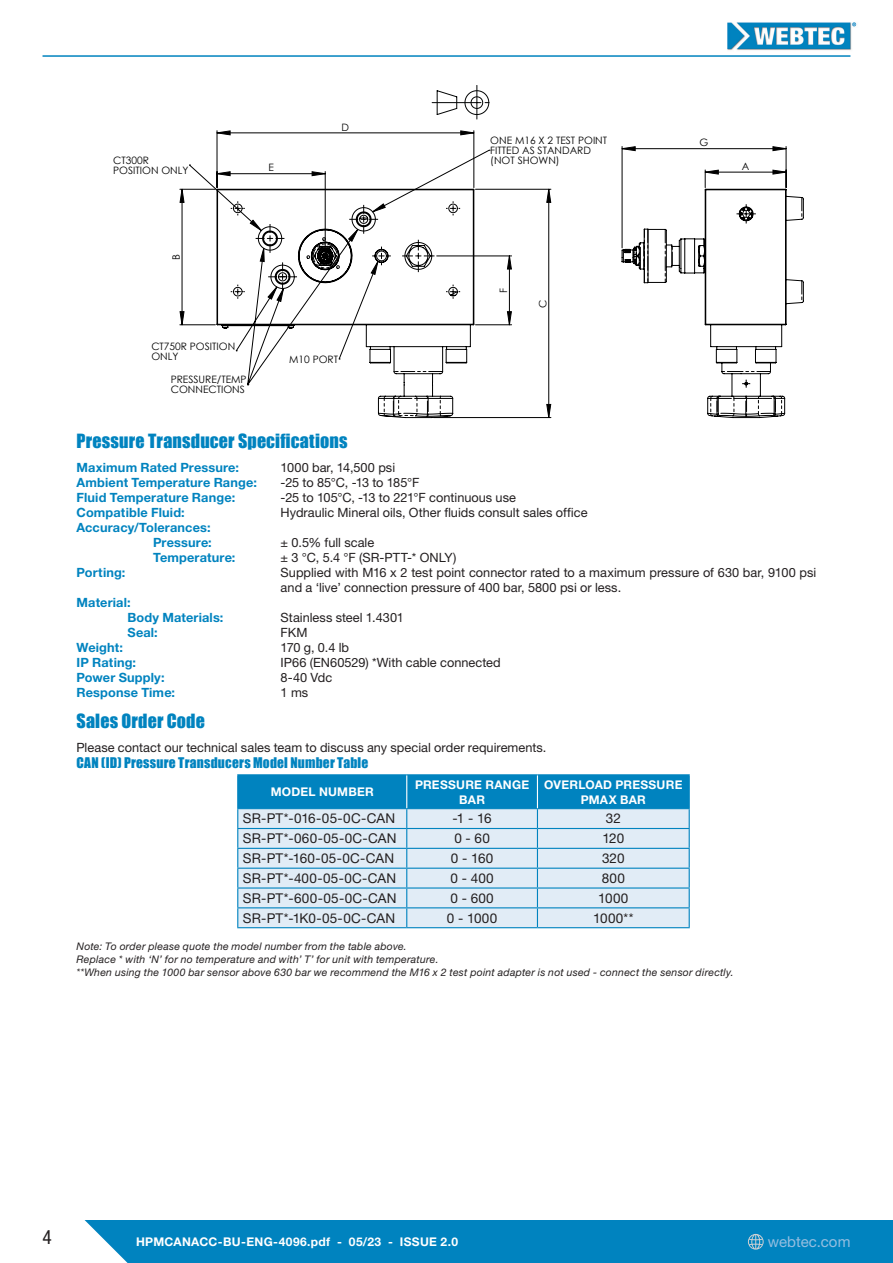
<style>
.page{position:relative;width:893px;height:1263px;background:#fff}
.page>*{position:absolute;margin:0;border:0;box-sizing:border-box;transform-origin:0 0}
.t1{font:condensed 19.5px "Helvetica Neue LT Std";color:#231f20}
.Specifications_heading{font:18px "Impact";letter-spacing:.01em;color:#0083bf}
.t2{font:15px "Helvetica Neue LT Std";letter-spacing:.005em;color:#94bee0}
.Table_text{font:13.5px "Helvetica Neue LT Std";letter-spacing:.015em;color:#231f20}
.Impact_sub_heading{font:13.5px "Impact";letter-spacing:.015em;color:#0083bf}
.Specifications_text{font:12.75px/15px "Helvetica Neue LT Std";color:#231f20}
.Specifications_text-2{font:700 12.75px "Helvetica Neue LT Std";letter-spacing:.01em;color:#0083bf}
.Table_heading{font:700 12px/15px "Helvetica Neue LT Std";letter-spacing:.02em;color:#fff;text-align:center}
.Table_footnote_italic{font:italic 10.5px "Helvetica Neue LT Std";letter-spacing:.02em;color:#231f20}
.t3{font:10.2px/9.9px "Century Gothic";color:#000}
</style>
<div class="page">
<img style="left:727px;top:22px;width:130px;height:28px">
<hr style="left:43px;top:55px;width:807px;height:2px;background:#0083bf">
<div style="left:0;top:1220px;width:893px;height:43px;background:#0083bf"></div>
<svg style="left:748px;top:1234px;width:16px;height:15px"></svg>
<svg style="left:0;top:1220px;width:128px;height:43px"></svg>
<hr style="left:237px;top:774px;width:170px;height:1px;background:#0083bf">
<hr style="left:407px;top:774px;width:130px;height:1px;background:#0083bf">
<hr style="left:537px;top:774px;width:153px;height:1px;background:#0083bf">
<svg style="left:237px;top:775px;width:453px;height:152px;background:#a4cfe7"></svg>
<hr style="left:237px;top:927px;width:170px;height:1px;background:#0083bf">
<hr style="left:407px;top:927px;width:130px;height:1px;background:#0083bf">
<hr style="left:537px;top:927px;width:153px;height:1px;background:#0083bf">
<hr style="left:406px;top:775px;width:1px;height:33px;background:#fff">
<hr style="left:537px;top:775px;width:1px;height:33px;background:#fff">
<svg style="left:432px;top:85px;width:58px;height:34px"></svg>
<svg style="left:378px;top:396px;width:75px;height:21px"></svg>
<svg style="left:189px;top:150px;width:363px;height:237px"></svg>
<hr style="left:475px;top:324px;width:37px;height:1px;background:#000">
<hr style="left:437px;top:256px;width:75px;height:1px;background:#000">
<hr style="left:434px;top:417px;width:117px;height:1px;background:#000">
<hr style="left:475px;top:189px;width:76px;height:1px;background:#000">
<hr style="left:180px;top:189px;width:35px;height:1px;background:#000">
<hr style="left:180px;top:324px;width:35px;height:1px;background:#000">
<hr style="left:474px;top:131px;width:1px;height:57px;background:#000">
<hr style="left:325px;top:172px;width:1px;height:82px;background:#000">
<svg style="left:231px;top:201px;width:160px;height:101px"></svg>
<svg style="left:621px;top:146px;width:183px;height:272px"></svg>
<svg style="left:507px;top:189px;width:44px;height:229px"></svg>
<svg style="left:180px;top:189px;width:4px;height:136px"></svg>
<svg style="left:217px;top:130px;width:257px;height:58px"></svg>
<p class="t3" style="left:113px;top:155px;width:77px">CT300R<br>POSITION ONLY</p>
<p class="t3" style="left:171px;top:260px;width:7px;rotate:-90deg">B</p>
<p class="t3" style="left:268px;top:163px;width:7px">E</p>
<p class="t3" style="left:342px;top:122px;width:9px">D</p>
<p class="t3" style="left:151px;top:341px;width:85px">CT750R POSITION<br>ONLY</p>
<p class="t3" style="left:171px;top:375px;width:77px">PRESSURE/TEMP<br>CONNECTIONS</p>
<p class="t3" style="left:289px;top:354px;width:50px">M10 PORT</p>
<p class="t3" style="left:490px;top:135px;width:118px">ONE M16 X 2 TEST POINT<br>FITTED AS STANDARD (NOT SHOWN)</p>
<p class="t3" style="left:498px;top:293px;width:6px;rotate:-90deg">F</p>
<p class="t3" style="left:538px;top:308px;width:10px;rotate:-90deg">C</p>
<p class="t3" style="left:700px;top:138px;width:10px">G</p>
<p class="t3" style="left:742px;top:161px;width:9px">A</p>
<p class="Specifications_heading" style="left:77px;top:426px;width:272px">Pressure Transducer Specifications</p>
<p class="Specifications_text-2" style="left:77px;top:459px;width:164px">Maximum Rated Pressure:</p>
<p class="Specifications_text" style="left:281px;top:459px;width:116px">1000 bar, 14,500 psi</p>
<p class="Specifications_text-2" style="left:77px;top:474px;width:182px">Ambient Temperature Range:</p>
<p class="Specifications_text" style="left:281px;top:474px;width:140px">-25 to 85°C, -13 to 185°F</p>
<p class="Specifications_text-2" style="left:77px;top:489px;width:160px">Fluid Temperature Range:</p>
<p class="Specifications_text" style="left:281px;top:489px;width:237px">-25 to 105°C, -13 to 221°F continuous use</p>
<p class="Specifications_text-2" style="left:77px;top:504px;width:110px">Compatible Fluid:</p>
<p class="Specifications_text" style="left:281px;top:504px;width:309px">Hydraulic Mineral oils, Other fluids consult sales office</p>
<p class="Specifications_text-2" style="left:77px;top:519px;width:136px">Accuracy/Tolerances:</p>
<p class="Specifications_text-2" style="left:153px;top:534px;width:60px">Pressure:</p>
<p class="Specifications_text" style="left:281px;top:534px;width:95px">± 0.5% full scale</p>
<p class="Specifications_text-2" style="left:153px;top:549px;width:84px">Temperature:</p>
<p class="Specifications_text" style="left:281px;top:549px;width:177px">± 3 °C, 5.4 °F (SR-PTT-* ONLY)</p>
<p class="Specifications_text-2" style="left:77px;top:564px;width:50px">Porting:</p>
<p class="Specifications_text" style="left:281px;top:564px;width:537px">Supplied with M16 x 2 test point connector rated to a maximum pressure of 630 bar, 9100 psi and a ‘live’ connection pressure of 400 bar, 5800 psi or less.</p>
<p class="Specifications_text-2" style="left:77px;top:594px;width:56px">Material:</p>
<p class="Specifications_text-2" style="left:128px;top:609px;width:97px">Body Materials:</p>
<p class="Specifications_text" style="left:281px;top:609px;width:125px">Stainless steel 1.4301</p>
<p class="Specifications_text-2" style="left:128px;top:624px;width:32px">Seal:</p>
<p class="Specifications_text" style="left:281px;top:624px;width:28px">FKM</p>
<p class="Specifications_text-2" style="left:77px;top:639px;width:48px">Weight:</p>
<p class="Specifications_text" style="left:281px;top:639px;width:70px">170 g, 0.4 lb</p>
<p class="Specifications_text-2" style="left:77px;top:654px;width:61px">IP Rating:</p>
<p class="Specifications_text" style="left:281px;top:654px;width:222px">IP66 (EN60529) *With cable connected</p>
<p class="Specifications_text-2" style="left:77px;top:669px;width:90px">Power Supply:</p>
<p class="Specifications_text" style="left:281px;top:669px;width:53px">8-40 Vdc</p>
<p class="Specifications_text-2" style="left:77px;top:684px;width:100px">Response Time:</p>
<p class="Specifications_text" style="left:281px;top:684px;width:29px">1 ms</p>
<p class="Specifications_heading" style="left:77px;top:707px;width:130px">Sales Order Code</p>
<p class="Specifications_text" style="left:77px;top:740px;width:471px">Please contact our technical sales team to discuss any special order requirements.</p>
<p class="Impact_sub_heading" style="left:77px;top:752px;width:293px">CAN (ID) Pressure Transducers Model Number Table</p>
<p class="Table_heading" style="left:271px;top:784px;width:105px">MODEL NUMBER</p>
<p class="Table_heading" style="left:415px;top:776px;width:116px">PRESSURE RANGE<br>BAR</p>
<p class="Table_heading" style="left:544px;top:776px;width:140px">OVERLOAD PRESSURE<br>PMAX BAR</p>
<p class="Table_text" style="left:243px;top:810px;width:154px">SR-PT*-016-05-0C-CAN</p>
<p class="Table_text" style="left:453px;top:810px;width:41px">-1 - 16</p>
<p class="Table_text" style="left:606px;top:810px;width:17px">32</p>
<p class="Table_text" style="left:243px;top:830px;width:155px">SR-PT*-060-05-0C-CAN</p>
<p class="Table_text" style="left:454px;top:830px;width:37px">0 - 60</p>
<p class="Table_text" style="left:602px;top:830px;width:23px">120</p>
<p class="Table_text" style="left:243px;top:850px;width:153px">SR-PT*-160-05-0C-CAN</p>
<p class="Table_text" style="left:451px;top:850px;width:44px">0 - 160</p>
<p class="Table_text" style="left:602px;top:850px;width:24px">320</p>
<p class="Table_text" style="left:243px;top:870px;width:155px">SR-PT*-400-05-0C-CAN</p>
<p class="Table_text" style="left:450px;top:870px;width:45px">0 - 400</p>
<p class="Table_text" style="left:602px;top:870px;width:25px">800</p>
<p class="Table_text" style="left:243px;top:890px;width:155px">SR-PT*-600-05-0C-CAN</p>
<p class="Table_text" style="left:450px;top:890px;width:45px">0 - 600</p>
<p class="Table_text" style="left:598px;top:890px;width:32px">1000</p>
<p class="Table_text" style="left:243px;top:910px;width:154px">SR-PT*-1K0-05-0C-CAN</p>
<p class="Table_text" style="left:447px;top:910px;width:52px">0 - 1000</p>
<p class="Table_text" style="left:593px;top:910px;width:42px">1000**</p>
<p class="Table_footnote_italic" style="left:77px;top:940px;width:332px">Note: To order please quote the model number from the table above.</p>
<p class="Table_footnote_italic" style="left:77px;top:953px;width:364px">Replace * with ‘N’ for no temperature and with’ T’ for unit with temperature.</p>
<p class="Table_footnote_italic" style="left:77px;top:965px;width:659px">**When using the 1000 bar sensor above 630 bar we recommend the M16 x 2 test point adapter is not used - connect the sensor directly.</p>
<h1 class="t1" style="left:43px;top:1225px;width:11px">4</h1>
<p class="Table_heading" style="left:136px;top:1234px;width:323px">HPMCANACC-BU-ENG-4096.pdf - 05/23 - ISSUE 2.0</p>
<p class="t2" style="left:768px;top:1232px;width:84px">webtec.com</p>
</div>
